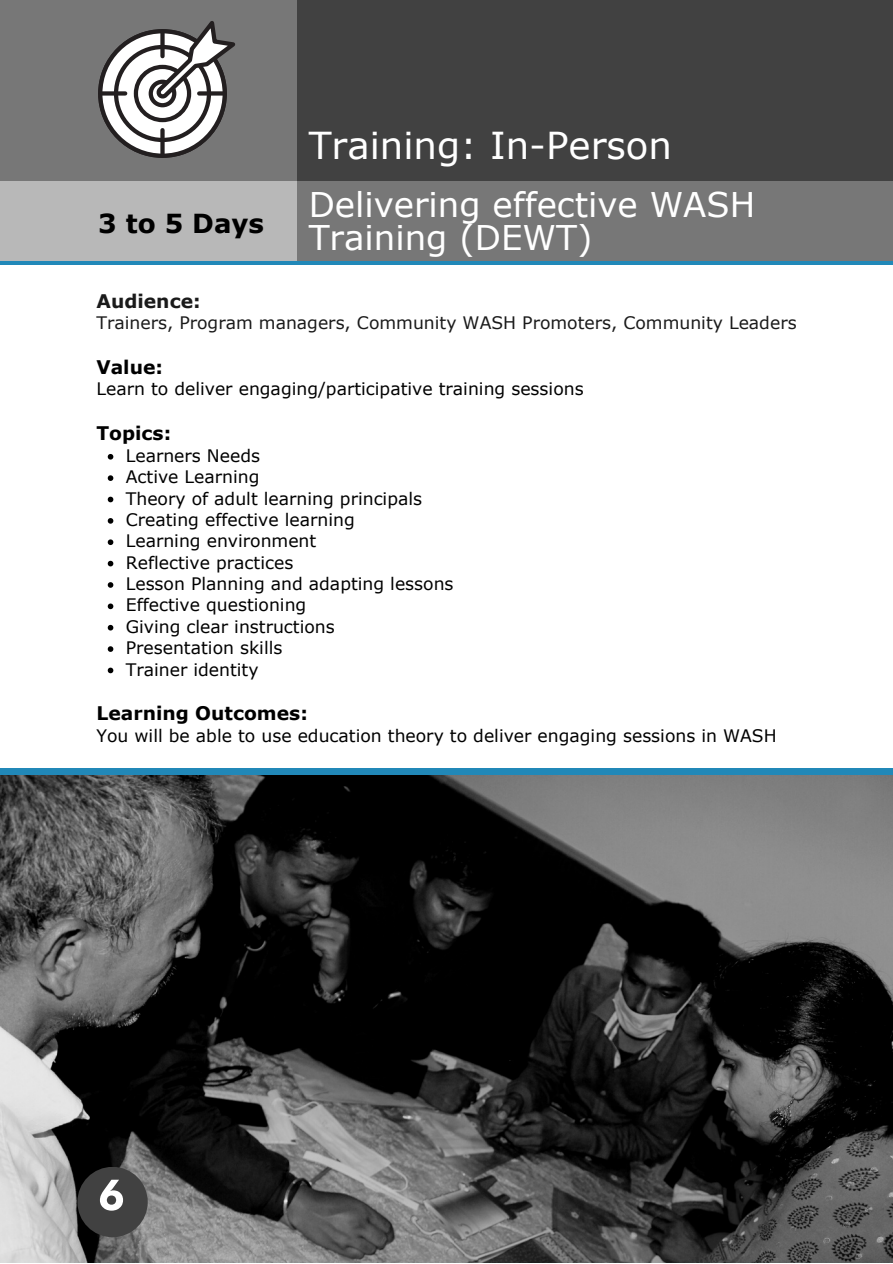
<style>
.page{position:relative;width:893px;height:1264px;background:#fff}
.page>*{position:absolute;margin:0;border:0;box-sizing:border-box;transform-origin:0 0}
.t1{font:700 50.1px "Neutraface Text";color:#fff}
.t2{font:37.2px "Verdana";color:#fff}
.t3{font:34.05px/32.5px "Verdana";color:#fff}
.t4{font:700 26.25px "Verdana";color:#000}
.t5{font:700 18.75px "Verdana";color:#000}
.t6{font:700 18.75px "Verdana";color:#1a1a1a}
.t7{font:17.25px/21.3px "Verdana";color:#000}
.t8{font:17.25px "Verdana";color:#1a1a1a}
</style>
<div class="page">
<div style="left:32px;top:0;width:860px;height:260px;background:#777"></div>
<div style="left:0;top:0;width:297px;height:260px;background:#b8b8b8"></div>
<div style="left:32px;top:0;width:860px;height:181px;background:#414141"></div>
<div style="left:0;top:0;width:297px;height:181px;background:#777"></div>
<div style="left:0;top:768px;width:892px;height:192px;background:#2188b8"></div>
<svg style="left:108px;top:454px;width:5px;height:5px"></svg>
<svg style="left:108px;top:475px;width:5px;height:6px"></svg>
<svg style="left:108px;top:496px;width:5px;height:6px"></svg>
<svg style="left:108px;top:518px;width:5px;height:5px"></svg>
<svg style="left:108px;top:539px;width:5px;height:6px"></svg>
<svg style="left:108px;top:561px;width:5px;height:5px"></svg>
<svg style="left:108px;top:582px;width:5px;height:6px"></svg>
<svg style="left:108px;top:603px;width:5px;height:6px"></svg>
<svg style="left:108px;top:625px;width:5px;height:5px"></svg>
<svg style="left:108px;top:646px;width:5px;height:6px"></svg>
<svg style="left:108px;top:667px;width:5px;height:6px"></svg>
<img style="left:0;top:775px;width:892px;height:487px">
<div style="left:77px;top:1166px;width:71px;height:71px;background:#414141;border-radius:50%"></div>
<svg style="left:100px;top:31px;width:125px;height:125px;background:#cdcdcd"></svg>
<div style="left:98px;top:29px;width:129px;height:129px;border:4px solid #231f20;border-radius:50%"></div>
<svg style="left:116px;top:47px;width:93px;height:93px;background:#dedddd"></svg>
<div style="left:114px;top:45px;width:97px;height:97px;border:4px solid #231f20;border-radius:50%"></div>
<svg style="left:136px;top:67px;width:53px;height:53px"></svg>
<div style="left:134px;top:65px;width:57px;height:57px;border:4px solid #231f20;border-radius:50%"></div>
<div style="left:149px;top:80px;width:27px;height:27px;border:4px solid #231f20;border-radius:50%"></div>
<div style="left:100px;top:91px;width:25px;height:5px;background:#231f20"></div>
<div style="left:160px;top:130px;width:5px;height:26px;background:#231f20"></div>
<svg style="left:152px;top:21px;width:83px;height:82px"></svg>
<h3 class="t4" style="left:98px;top:206px;width:167px">3 to 5 Days</h3>
<h2 class="t2" style="left:309px;top:122px;width:364px">Training: In-Person</h2>
<h3 class="t3" style="left:309px;top:187px;width:448px">Delivering effective WASH<br>Training (DEWT)</h3>
<p class="t6" style="left:96px;top:289px;width:106px">Audience:</p>
<p class="t8" style="left:96px;top:312px;width:701px">Trainers, Program managers, Community WASH Promoters, Community Leaders</p>
<p class="t5" style="left:96px;top:355px;width:68px">Value:</p>
<p class="t7" style="left:96px;top:378px;width:488px">Learn to deliver engaging/participative training sessions</p>
<p class="t5" style="left:96px;top:421px;width:76px">Topics:</p>
<p class="t7" style="left:126px;top:444px;width:329px">Learners Needs<br>Active Learning<br>Theory of adult learning principals<br>Creating effective learning<br>Learning environment<br>Reflective practices<br>Lesson Planning and adapting lessons<br>Effective questioning<br>Giving clear instructions<br>Presentation skills<br>Trainer identity</p>
<p class="t5" style="left:96px;top:701px;width:213px">Learning Outcomes:</p>
<p class="t7" style="left:96px;top:724px;width:681px">You will be able to use education theory to deliver engaging sessions in WASH</p>
<h1 class="t1" style="left:98px;top:1171px;width:28px">6</h1>
</div>
